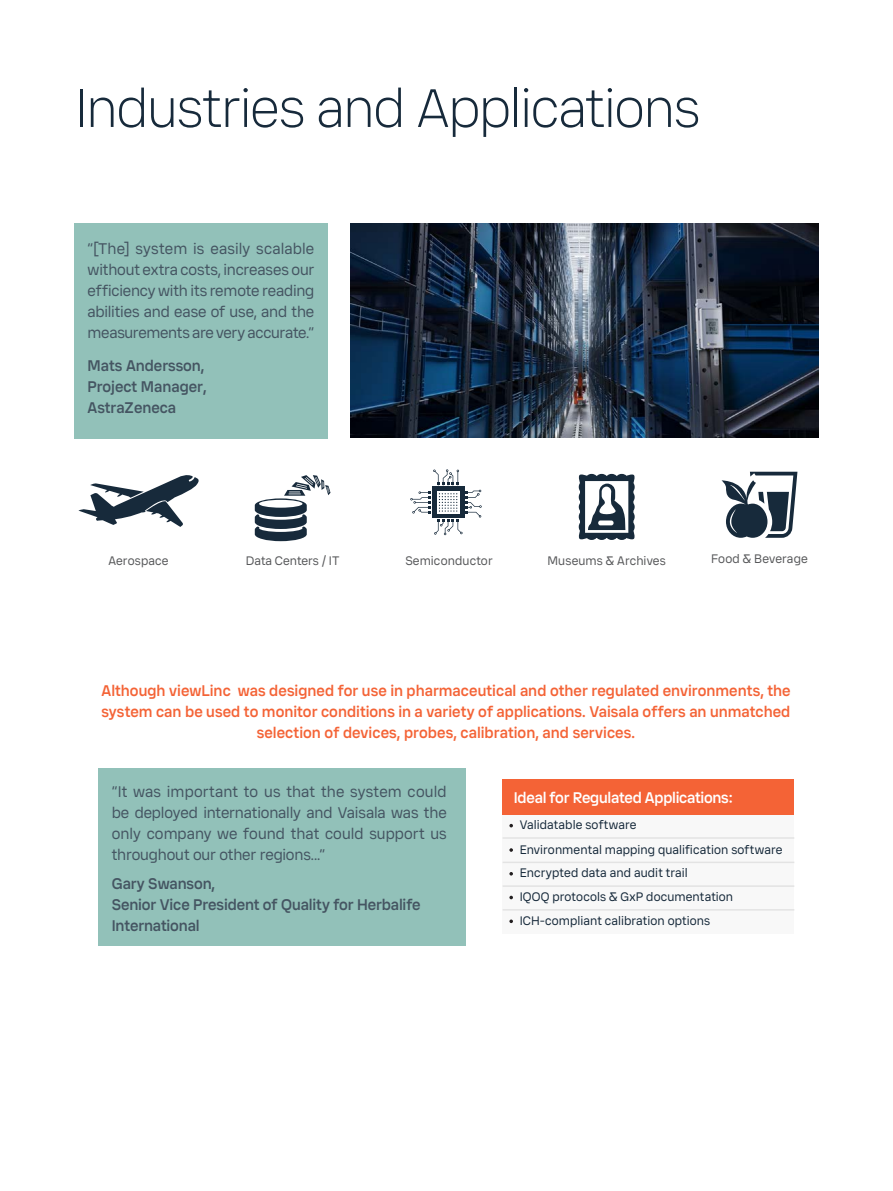
<style>
.page{position:relative;width:893px;height:1191px;background:#fff}
.page>*{position:absolute;margin:0;border:0;box-sizing:border-box;transform-origin:0 0}
.Heading_01__46pt{font:300 52.5px "Vaisala Sans";letter-spacing:-.04em;color:#172a3b}
.Body_Text__10pt{font:15px/21px "Vaisala Sans Beta 01";letter-spacing:-.01em;color:#455562;text-align:justify}
.Heading_01__46pt-2{font:500 15px/21px "Vaisala Sans Beta 01";letter-spacing:.005em;color:#f46336;text-align:center}
.Body_Text__10pt-2{font:500 15px/21px "Vaisala Sans Beta 01";letter-spacing:-.005em;color:#455562}
.Customer_quote{font:500 15px/21px "Vaisala Sans Beta 01";color:#455562}
.Box_Heading__10pt{font:500 15px "Vaisala Sans Beta 01";letter-spacing:-.015em;color:#fff}
.Box_Body__8pt{font:12px "Vaisala Sans Beta 01";letter-spacing:.01em;color:#172a3b}
.Ingress{font:12px "Vaisala Sans Beta 01";letter-spacing:.01em;color:#57585a}
</style>
<div class="page">
<div style="left:74px;top:223px;width:253px;height:216px;background:#92c1b9"></div>
<img style="left:351px;top:223px;width:468px;height:215px">
<div style="left:99px;top:767px;width:367px;height:178px;background:#92c1b9"></div>
<div style="left:503px;top:779px;width:291px;height:36px;background:#f46336"></div>
<div style="left:503px;top:815px;width:291px;height:118px;background:#f8f8f8"></div>
<hr style="left:503px;top:837px;width:291px;height:1px;background:#e3e3e3">
<hr style="left:503px;top:861px;width:291px;height:2px;background:#e3e3e3">
<hr style="left:503px;top:885px;width:291px;height:2px;background:#e3e3e3">
<hr style="left:503px;top:909px;width:291px;height:1px;background:#e3e3e3">
<svg style="left:509px;top:824px;width:4px;height:3px"></svg>
<svg style="left:509px;top:848px;width:4px;height:4px"></svg>
<svg style="left:509px;top:872px;width:4px;height:3px"></svg>
<svg style="left:509px;top:895px;width:4px;height:4px"></svg>
<svg style="left:509px;top:919px;width:4px;height:4px"></svg>
<svg style="left:578px;top:473px;width:57px;height:67px"></svg>
<svg style="left:78px;top:475px;width:121px;height:52px"></svg>
<svg style="left:255px;top:475px;width:75px;height:66px"></svg>
<svg style="left:721px;top:472px;width:76px;height:66px"></svg>
<svg style="left:410px;top:469px;width:72px;height:66px"></svg>
<p class="Heading_01__46pt" style="left:74px;top:72px;width:628px">Industries and Applications</p>
<p class="Body_Text__10pt" style="left:88px;top:238px;width:228px">“[The] system is easily scalable without extra costs, increases our efficiency with its remote reading abilities and ease of use, and the measurements are very accurate.”</p>
<p class="Customer_quote" style="left:88px;top:355px;width:120px">Mats Andersson,<br>Project Manager,<br>AstraZeneca</p>
<p class="Ingress" style="left:108px;top:553px;width:62px">Aerospace</p>
<p class="Ingress" style="left:246px;top:553px;width:95px">Data Centers / IT</p>
<p class="Ingress" style="left:405px;top:553px;width:89px">Semiconductor</p>
<p class="Ingress" style="left:547px;top:553px;width:120px">Museums &amp; Archives</p>
<p class="Ingress" style="left:711px;top:551px;width:98px">Food &amp; Beverage</p>
<p class="Heading_01__46pt-2" style="left:101px;top:680px;width:690px">Although viewLinc was designed for use in pharmaceutical and other regulated environments, the system can be used to monitor conditions in a variety of applications. Vaisala offers an unmatched selection of devices, probes, calibration, and services.</p>
<p class="Body_Text__10pt" style="left:112px;top:781px;width:336px">“It was important to us that the system could be deployed internationally and Vaisala was the only company we found that could support us throughout our other regions...”</p>
<p class="Body_Text__10pt-2" style="left:112px;top:873px;width:310px">Gary Swanson,<br>Senior Vice President of Quality for Herbalife<br>International</p>
<p class="Box_Heading__10pt" style="left:514px;top:788px;width:221px">Ideal for Regulated Applications:</p>
<p class="Box_Body__8pt" style="left:520px;top:817px;width:118px">Validatable software</p>
<p class="Box_Body__8pt" style="left:520px;top:842px;width:264px">Environmental mapping qualification software</p>
<p class="Box_Body__8pt" style="left:520px;top:865px;width:170px">Encrypted data and audit trail</p>
<p class="Box_Body__8pt" style="left:520px;top:889px;width:215px">IQOQ protocols &amp; GxP documentation</p>
<p class="Box_Body__8pt" style="left:520px;top:913px;width:192px">ICH-compliant calibration options</p>
</div>
